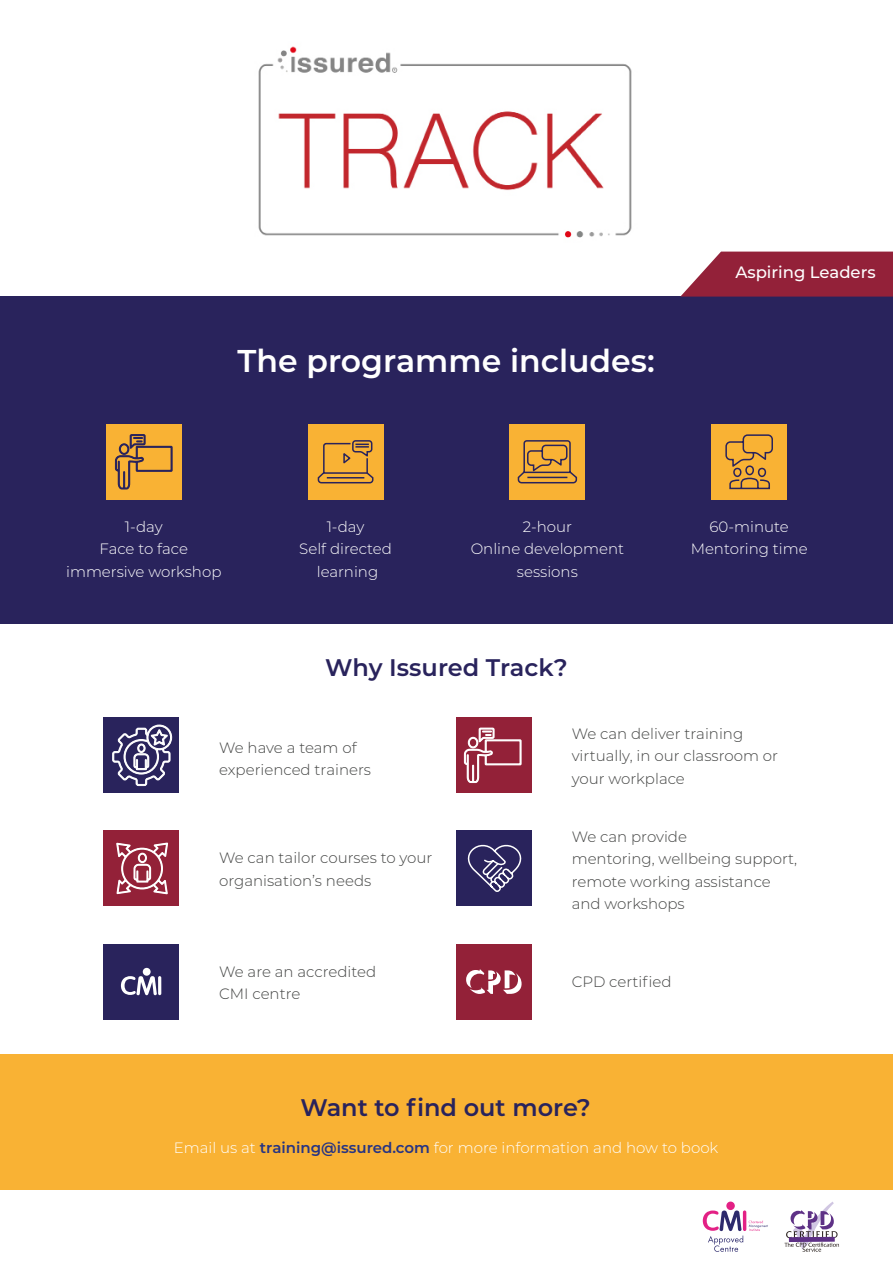
<style>
.page{position:relative;width:893px;height:1263px;background:#fff}
.page>*{position:absolute;margin:0;border:0;box-sizing:border-box;transform-origin:0 0}
.t1{font:600 31.5px "Montserrat";color:#fff}
.t2{font:600 24px "Montserrat";color:#29235c}
.t3{font:500 16.5px "Montserrat";color:#fff}
.t4{font:300 15px/22.5px "Montserrat";color:#434443}
.t5{font:300 15px/22.5px "Montserrat";color:#fff;text-align:center}
.s1{font-weight:600;color:#283583}
</style>
<div class="page">
<div style="left:0;top:297px;width:893px;height:327px;background:#29235c"></div>
<div style="left:0;top:1055px;width:893px;height:208px;background:#f9b234"></div>
<div style="left:106px;top:424px;width:76px;height:76px;background:#f9b234"></div>
<svg style="left:115px;top:434px;width:57px;height:55px"></svg>
<div style="left:711px;top:424px;width:76px;height:76px;background:#f9b234"></div>
<svg style="left:725px;top:434px;width:48px;height:56px"></svg>
<div style="left:509px;top:424px;width:76px;height:76px;background:#f9b234"></div>
<svg style="left:517px;top:440px;width:61px;height:44px"></svg>
<div style="left:308px;top:424px;width:76px;height:76px;background:#f9b234"></div>
<svg style="left:317px;top:440px;width:57px;height:44px"></svg>
<svg style="left:680px;top:252px;width:213px;height:45px;background:#9c364c"></svg>
<div style="left:456px;top:830px;width:76px;height:76px;background:#29235c"></div>
<svg style="left:467px;top:844px;width:55px;height:48px"></svg>
<div style="left:456px;top:717px;width:76px;height:76px;background:#932138"></div>
<svg style="left:464px;top:728px;width:57px;height:55px"></svg>
<div style="left:456px;top:943px;width:76px;height:76px;background:#932138"></div>
<svg style="left:466px;top:969px;width:56px;height:25px"></svg>
<div style="left:103px;top:943px;width:76px;height:76px;background:#29235c"></div>
<div style="left:103px;top:717px;width:76px;height:76px;background:#29235c"></div>
<div style="left:103px;top:830px;width:76px;height:76px;background:#932138"></div>
<svg style="left:116px;top:842px;width:52px;height:53px"></svg>
<svg style="left:112px;top:725px;width:60px;height:61px"></svg>
<hr style="left:158px;top:976px;width:3px;height:19px;background:#fff;border-radius:2px">
<svg style="left:121px;top:976px;width:36px;height:19px"></svg>
<div style="left:143px;top:968px;width:8px;height:8px;background:#fff;border-radius:50%"></div>
<img style="left:258px;top:46px;width:374px;height:192px">
<div style="left:0;top:1190px;width:893px;height:73px;background:#fff"></div>
<hr style="left:743px;top:1210px;width:3px;height:21px;background:#e32185;border-radius:2px">
<div style="left:726px;top:1201px;width:9px;height:9px;background:#e32185;border-radius:50%"></div>
<svg style="left:749px;top:1220px;width:19px;height:11px"></svg>
<svg style="left:703px;top:1210px;width:40px;height:42px"></svg>
<svg style="left:784px;top:1201px;width:55px;height:51px"></svg>
<h1 class="t1" style="left:237px;top:338px;width:419px">The programme includes:</h1>
<p class="t3" style="left:735px;top:261px;width:142px">Aspiring Leaders</p>
<p class="t5" style="left:66px;top:515px;width:157px">1-day<br>Face to face immersive workshop</p>
<p class="t5" style="left:691px;top:515px;width:119px">60-minute<br>Mentoring time</p>
<p class="t5" style="left:299px;top:515px;width:94px">1-day<br>Self directed learning</p>
<p class="t5" style="left:471px;top:515px;width:155px">2-hour<br>Online development sessions</p>
<h2 class="t2" style="left:325px;top:651px;width:244px">Why Issured Track?</h2>
<p class="t4" style="left:219px;top:735px;width:153px">We have a team of experienced trainers</p>
<p class="t4" style="left:219px;top:846px;width:215px">We can tailor courses to your organisation’s needs</p>
<p class="t4" style="left:572px;top:722px;width:208px">We can deliver training virtually, in our classroom or your workplace</p>
<p class="t4" style="left:572px;top:825px;width:227px">We can provide<br>mentoring, wellbeing support, remote working assistance and workshops</p>
<p class="t4" style="left:219px;top:960px;width:159px">We are an accredited<br>CMI centre</p>
<p class="t4" style="left:572px;top:970px;width:101px">CPD certified</p>
<h2 class="t2" style="left:301px;top:1090px;width:292px">Want to find out more?</h2>
<p class="t5" style="left:174px;top:1136px;width:546px">Email us at <span class="s1">training@issured.com</span> for more information and how to book</p>
</div>
